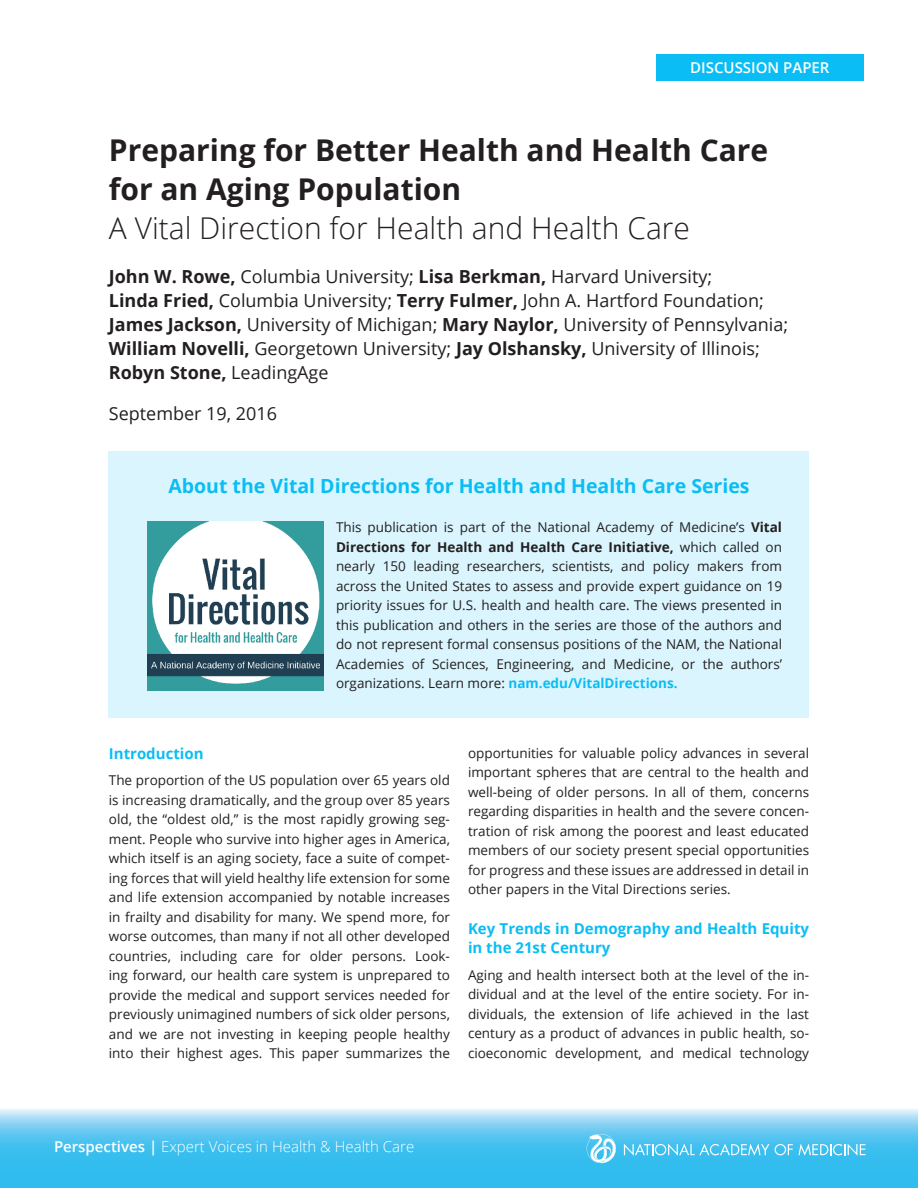
<style>
.page{position:relative;width:918px;height:1188px;background:#fff}
.page>*{position:absolute;margin:0;border:0;box-sizing:border-box;transform-origin:0 0}
.t1{font:700 30px/39px "Open Sans";color:#231f20}
.t2{font:300 30px "Open Sans";color:#231f20}
.t3{font:700 19.5px "Open Sans";color:#0abdf5}
.t4{font:18px/24px "Open Sans";color:#231f20}
.A-head{font:700 15px/19.5px "Open Sans";color:#0abdf5}
.t5{font:300 15px "Open Sans";color:#fff}
.t6{font:600 15px "Open Sans";color:#fff}
.No_indent{font:13.5px/19.5px "Open Sans";color:#231f20;text-align:justify}
.s1{font-weight:700}
.s2{font-weight:700;color:#0abdf5}
.s3{font-weight:600}
</style>
<div class="page">
<div style="left:657px;top:54px;width:207px;height:27px;background:#0abdf5"></div>
<svg style="left:0;top:1109px;width:918px;height:79px;background:#5ac7f0"></svg>
<svg style="left:624px;top:1144px;width:145px;height:12px;background:#70cff2"></svg>
<svg style="left:775px;top:1144px;width:90px;height:12px"></svg>
<svg style="left:587px;top:1134px;width:29px;height:29px"></svg>
<div style="left:109px;top:451px;width:700px;height:267px;background:#daf5fd"></div>
<img style="left:148px;top:522px;width:175px;height:168px">
<p class="t6" style="left:690px;top:58px;width:141px">DISCUSSION PAPER</p>
<h1 class="t1" style="left:109px;top:130px;width:661px">Preparing for Better Health and Health Care for an Aging Population</h1>
<h1 class="t2" style="left:109px;top:208px;width:583px">A Vital Direction for Health and Health Care</h1>
<p class="t4" style="left:109px;top:264px;width:681px"><span class="s1">John W. Rowe,</span> Columbia University; <span class="s1">Lisa Berkman,</span> Harvard University;<br><span class="s1">Linda Fried,</span> Columbia University; <span class="s1">Terry Fulmer,</span> John A. Hartford Foundation; <span class="s1">James Jackson,</span> University of Michigan; <span class="s1">Mary Naylor,</span> University of Pennsylvania; <span class="s1">William Novelli,</span> Georgetown University; <span class="s1">Jay Olshansky,</span> University of Illinois; <span class="s1">Robyn Stone,</span> LeadingAge</p>
<h3 class="t4" style="left:109px;top:401px;width:170px">September 19, 2016</h3>
<h2 class="t3" style="left:168px;top:473px;width:583px">About the Vital Directions for Health and Health Care Series</h2>
<p class="No_indent" style="left:336px;top:517px;width:448px">This publication is part of the National Academy of Medicine’s <span class="s1">Vital Directions for Health and Health Care Initiative,</span> which called on nearly 150 leading researchers, scientists, and policy makers from across the United States to assess and provide expert guidance on 19 priority issues for U.S. health and health care. The views presented in this publication and others in the series are those of the authors and do not represent formal consensus positions of the NAM, the National Academies of Sciences, Engineering, and Medicine, or the authors’ organizations. Learn more: <span class="s2">nam.edu/VitalDirections.</span></p>
<p class="A-head" style="left:109px;top:743px;width:96px">Introduction</p>
<p class="No_indent" style="left:109px;top:770px;width:343px">The proportion of the US population over 65 years old is increasing dramatically, and the group over 85 years old, the “oldest old,” is the most rapidly growing seg&shy;ment. People who survive into higher ages in America, which itself is an aging society, face a suite of compet&shy;ing forces that will yield healthy life extension for some and life extension accompanied by notable increases in frailty and disability for many. We spend more, for worse outcomes, than many if not all other developed countries, including care for older persons. Look&shy;ing forward, our health care system is unprepared to provide the medical and support services needed for previously unimagined numbers of sick older persons, and we are not investing in keeping people healthy into their highest ages. This paper summarizes the</p>
<p class="No_indent" style="left:468px;top:743px;width:343px">opportunities for valuable policy advances in several important spheres that are central to the health and well-being of older persons. In all of them, concerns regarding disparities in health and the severe concen&shy;tration of risk among the poorest and least educated members of our society present special opportunities for progress and these issues are addressed in detail in other papers in the Vital Directions series.</p>
<p class="A-head" style="left:468px;top:918px;width:343px">Key Trends in Demography and Health Equity in the 21st Century</p>
<p class="No_indent" style="left:468px;top:965px;width:343px">Aging and health intersect both at the level of the in&shy;dividual and at the level of the entire society. For in&shy;dividuals, the extension of life achieved in the last century as a product of advances in public health, so&shy;cioeconomic development, and medical technology</p>
<p class="t5" style="left:54px;top:1136px;width:362px"><span class="s3">Perspectives |</span> Expert Voices in Health &amp; Health Care</p>
</div>
